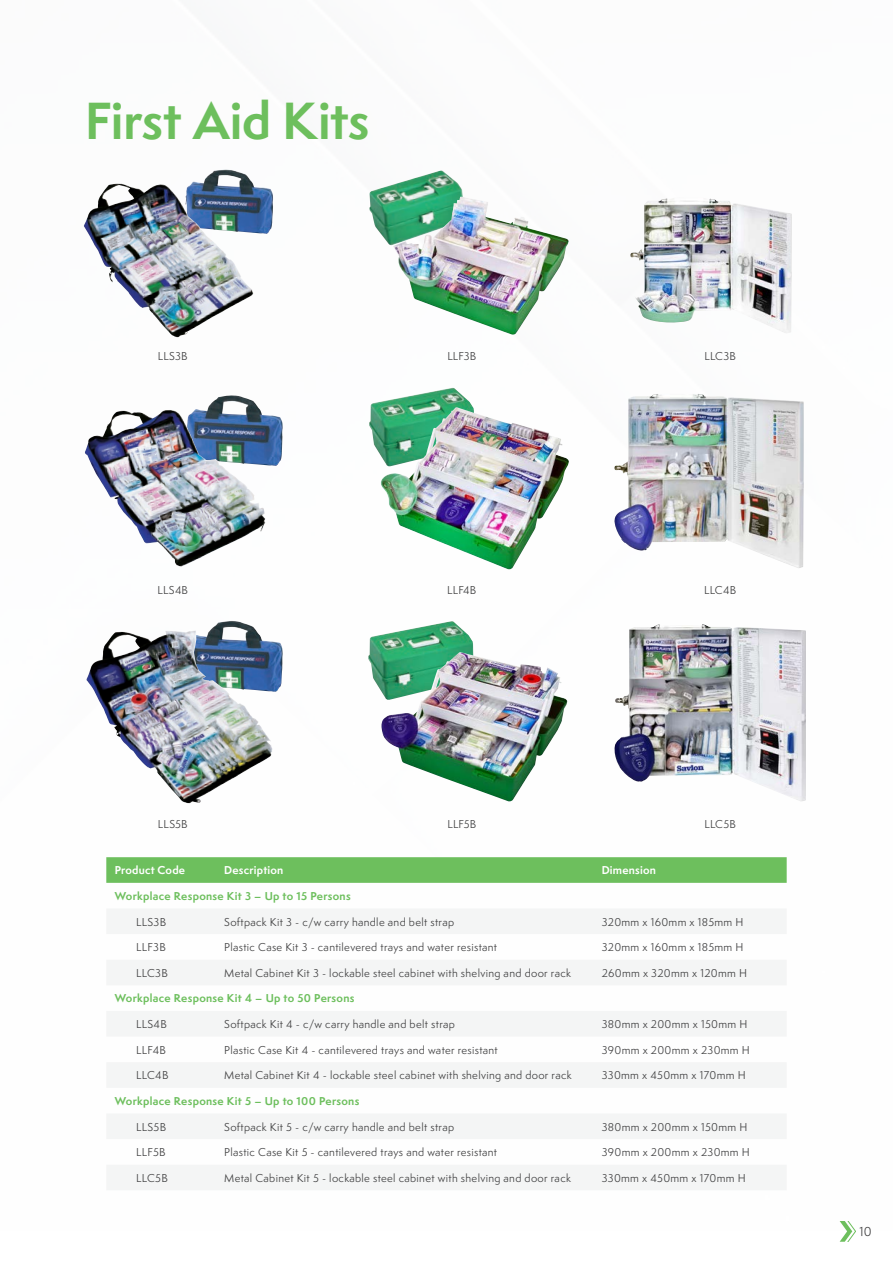
<style>
.page{position:relative;width:893px;height:1263px;background:#fff}
.page>*{position:absolute;margin:0;border:0;box-sizing:border-box;transform-origin:0 0}
.Title_-_Section__TOC{font:700 48px "Semplicita Pro";letter-spacing:-.005em;color:#6dbf5d}
.t1{font:12px "Semplicita Pro";color:#3e3e3f}
.Table_-_Data{font:10.5px "Semplicita Pro";letter-spacing:.03em;color:#3e3e3f}
.Table_-_Data-2{font:700 10.5px "Semplicita Pro";letter-spacing:.03em;color:#6dbf5d}
.Caption_-_Center{font:10.5px "Semplicita Pro";letter-spacing:.015em;color:#3e3e3f}
.Table_-_Header_white{font:700 10.5px "Semplicita Pro";letter-spacing:.02em;color:#fff}
</style>
<div class="page">
<img style="left:83px;top:169px;width:757px;height:1073px">
<svg style="left:840px;top:1221px;width:16px;height:21px"></svg>
<img style="left:368px;top:621px;width:107px;height:80px">
<img style="left:185px;top:395px;width:98px;height:71px">
<img style="left:185px;top:621px;width:98px;height:71px">
<svg style="left:106px;top:857px;width:681px;height:26px;background:#6fbf5f"></svg>
<svg style="left:106px;top:908px;width:681px;height:282px;fill:#f4f5f5"></svg>
<img style="left:613px;top:393px;width:191px;height:175px">
<img style="left:369px;top:388px;width:107px;height:78px">
<img style="left:85px;top:410px;width:114px;height:157px">
<img style="left:630px;top:197px;width:162px;height:137px">
<img style="left:184px;top:170px;width:89px;height:64px">
<img style="left:369px;top:170px;width:96px;height:75px">
<img style="left:84px;top:184px;width:95px;height:153px">
<img style="left:614px;top:624px;width:192px;height:177px">
<img style="left:86px;top:631px;width:185px;height:172px">
<img style="left:381px;top:652px;width:186px;height:150px">
<img style="left:381px;top:407px;width:189px;height:164px">
<img style="left:393px;top:197px;width:176px;height:138px">
<p class="Title_-_Section__TOC" style="left:85px;top:85px;width:286px">First Aid Kits</p>
<p class="Caption_-_Center" style="left:158px;top:349px;width:31px">LLS3B</p>
<p class="Caption_-_Center" style="left:447px;top:349px;width:31px">LLF3B</p>
<p class="Caption_-_Center" style="left:704px;top:349px;width:33px">LLC3B</p>
<p class="Caption_-_Center" style="left:157px;top:582px;width:32px">LLS4B</p>
<p class="Caption_-_Center" style="left:447px;top:582px;width:31px">LLF4B</p>
<p class="Caption_-_Center" style="left:704px;top:582px;width:33px">LLC4B</p>
<p class="Caption_-_Center" style="left:158px;top:816px;width:31px">LLS5B</p>
<p class="Caption_-_Center" style="left:447px;top:816px;width:30px">LLF5B</p>
<p class="Caption_-_Center" style="left:705px;top:816px;width:33px">LLC5B</p>
<p class="Table_-_Header_white" style="left:115px;top:862px;width:72px">Product Code</p>
<p class="Table_-_Header_white" style="left:224px;top:862px;width:61px">Description</p>
<p class="Table_-_Header_white" style="left:602px;top:862px;width:56px">Dimension</p>
<p class="Table_-_Data-2" style="left:115px;top:888px;width:237px">Workplace Response Kit 3 – Up to 15 Persons</p>
<p class="Table_-_Data" style="left:136px;top:914px;width:32px">LLS3B</p>
<p class="Table_-_Data" style="left:224px;top:914px;width:231px">Softpack Kit 3 - c/w carry handle and belt strap</p>
<p class="Table_-_Data" style="left:602px;top:914px;width:143px">320mm x 160mm x 185mm H</p>
<p class="Table_-_Data" style="left:136px;top:940px;width:31px">LLF3B</p>
<p class="Table_-_Data" style="left:224px;top:940px;width:274px">Plastic Case Kit 3 - cantilevered trays and water resistant</p>
<p class="Table_-_Data" style="left:602px;top:940px;width:143px">320mm x 160mm x 185mm H</p>
<p class="Table_-_Data" style="left:136px;top:965px;width:33px">LLC3B</p>
<p class="Table_-_Data" style="left:224px;top:965px;width:348px">Metal Cabinet Kit 3 - lockable steel cabinet with shelving and door rack</p>
<p class="Table_-_Data" style="left:602px;top:965px;width:147px">260mm x 320mm x 120mm H</p>
<p class="Table_-_Data-2" style="left:115px;top:991px;width:241px">Workplace Response Kit 4 – Up to 50 Persons</p>
<p class="Table_-_Data" style="left:136px;top:1017px;width:32px">LLS4B</p>
<p class="Table_-_Data" style="left:224px;top:1017px;width:232px">Softpack Kit 4 - c/w carry handle and belt strap</p>
<p class="Table_-_Data" style="left:602px;top:1017px;width:147px">380mm x 200mm x 150mm H</p>
<p class="Table_-_Data" style="left:136px;top:1042px;width:32px">LLF4B</p>
<p class="Table_-_Data" style="left:224px;top:1042px;width:275px">Plastic Case Kit 4 - cantilevered trays and water resistant</p>
<p class="Table_-_Data" style="left:602px;top:1042px;width:150px">390mm x 200mm x 230mm H</p>
<p class="Table_-_Data" style="left:136px;top:1068px;width:34px">LLC4B</p>
<p class="Table_-_Data" style="left:224px;top:1068px;width:349px">Metal Cabinet Kit 4 - lockable steel cabinet with shelving and door rack</p>
<p class="Table_-_Data" style="left:602px;top:1068px;width:146px">330mm x 450mm x 170mm H</p>
<p class="Table_-_Data-2" style="left:115px;top:1093px;width:246px">Workplace Response Kit 5 – Up to 100 Persons</p>
<p class="Table_-_Data" style="left:136px;top:1119px;width:32px">LLS5B</p>
<p class="Table_-_Data" style="left:224px;top:1119px;width:231px">Softpack Kit 5 - c/w carry handle and belt strap</p>
<p class="Table_-_Data" style="left:602px;top:1119px;width:147px">380mm x 200mm x 150mm H</p>
<p class="Table_-_Data" style="left:136px;top:1145px;width:31px">LLF5B</p>
<p class="Table_-_Data" style="left:224px;top:1145px;width:274px">Plastic Case Kit 5 - cantilevered trays and water resistant</p>
<p class="Table_-_Data" style="left:602px;top:1145px;width:150px">390mm x 200mm x 230mm H</p>
<p class="Table_-_Data" style="left:136px;top:1170px;width:33px">LLC5B</p>
<p class="Table_-_Data" style="left:224px;top:1170px;width:348px">Metal Cabinet Kit 5 - lockable steel cabinet with shelving and door rack</p>
<p class="Table_-_Data" style="left:602px;top:1170px;width:146px">330mm x 450mm x 170mm H</p>
<p class="t1" style="left:859px;top:1223px;width:14px">10</p>
</div>
